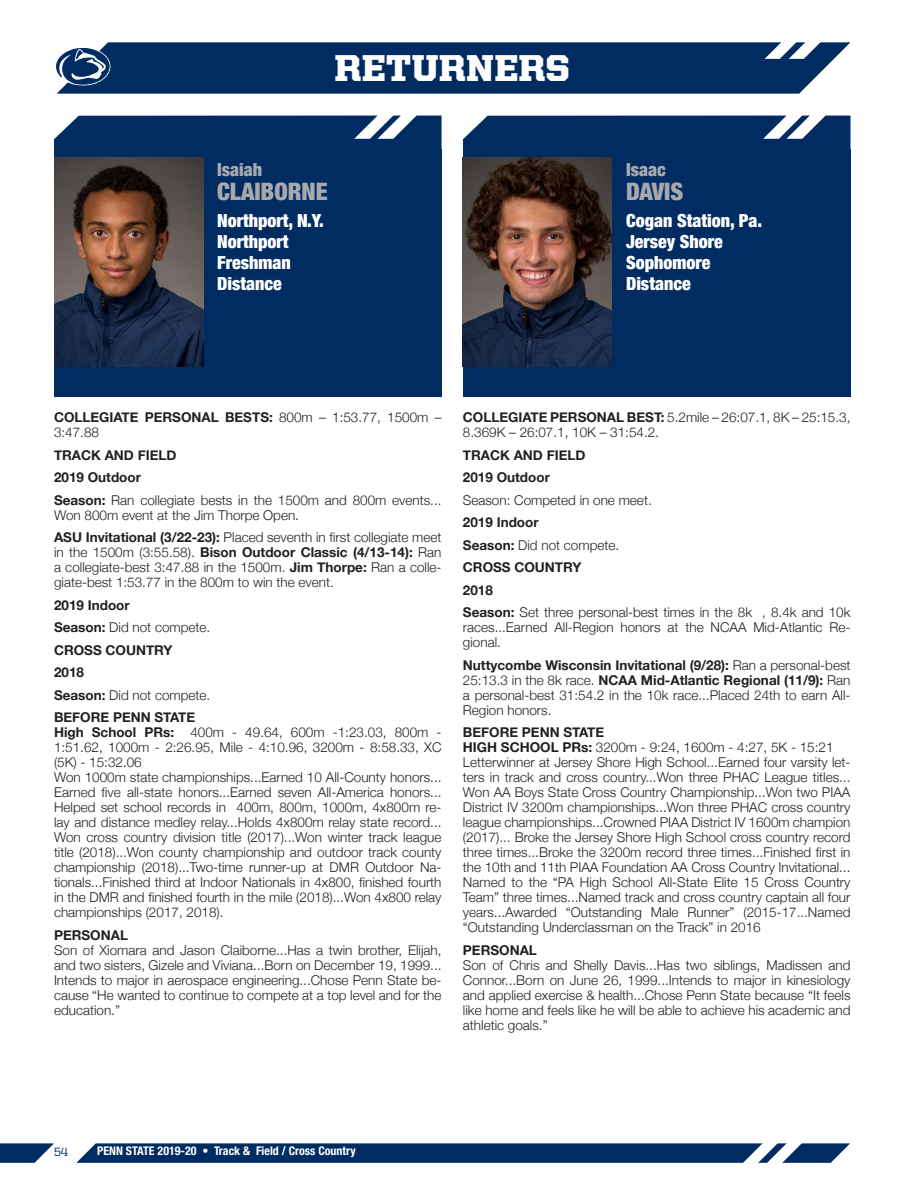
<style>
.page{position:relative;width:918px;height:1188px;background:#fff}
.page>*{position:absolute;margin:0;border:0;box-sizing:border-box;transform-origin:0 0}
._13_Stat_Column_Text{font:900 37.5px "United Serif Reg";color:#fff}
.t1{font:900 condensed 24px "Helvetica Neue";color:#a8a9ad}
.t2{font:900 condensed 18px "Helvetica Neue";color:#fff}
.t3{font:900 condensed 18px "Helvetica Neue";color:#a8a9ad}
.t4{font:300 13.5px/15px "Helvetica Neue";color:#231f20;text-align:justify}
.t5{font:700 13.5px "Helvetica Neue";color:#231f20}
.t6{font:700 condensed 12px "Helvetica Neue LT Pro";color:#fff}
.t7{font:500 12px "United Serif Reg";color:#002c62}
.s1{font-weight:700}
</style>
<div class="page">
<svg style="left:0;top:1143px;width:54px;height:20px"></svg>
<svg style="left:76px;top:1143px;width:774px;height:20px;background:#173f70"></svg>
<svg style="left:56px;top:42px;width:794px;height:52px;background:#143c6e"></svg>
<div style="left:54px;top:149px;width:388px;height:247px;background:#002c62"></div>
<svg style="left:54px;top:116px;width:388px;height:33px;background:#133c6e"></svg>
<img style="left:54px;top:157px;width:149px;height:210px">
<div style="left:463px;top:149px;width:387px;height:247px;background:#002c62"></div>
<svg style="left:463px;top:116px;width:388px;height:33px;background:#133c6e"></svg>
<img style="left:463px;top:157px;width:149px;height:210px">
<p class="_13_Stat_Column_Text" style="left:334px;top:47px;width:237px">RETURNERS</p>
<p class="t3" style="left:217px;top:159px;width:47px">Isaiah</p>
<p class="t1" style="left:217px;top:177px;width:112px">CLAIBORNE</p>
<p class="t2" style="left:217px;top:210px;width:108px">Northport, N.Y.</p>
<p class="t2" style="left:217px;top:231px;width:73px">Northport</p>
<p class="t2" style="left:217px;top:252px;width:75px">Freshman</p>
<p class="t2" style="left:217px;top:273px;width:66px">Distance</p>
<p class="t3" style="left:626px;top:159px;width:41px">Isaac</p>
<p class="t1" style="left:626px;top:177px;width:59px">DAVIS</p>
<p class="t2" style="left:626px;top:210px;width:138px">Cogan Station, Pa.</p>
<p class="t2" style="left:626px;top:231px;width:98px">Jersey Shore</p>
<p class="t2" style="left:626px;top:252px;width:86px">Sophomore</p>
<p class="t2" style="left:626px;top:273px;width:66px">Distance</p>
<p class="t4" style="left:54px;top:410px;width:389px"><span class="s1">COLLEGIATE PERSONAL BESTS:</span> 800m – 1:53.77, 1500m –<br>3:47.88</p>
<p class="t5" style="left:54px;top:447px;width:124px">TRACK AND FIELD</p>
<p class="t5" style="left:54px;top:469px;width:89px">2019 Outdoor</p>
<p class="t4" style="left:54px;top:492px;width:389px"><span class="s1">Season:</span> Ran collegiate bests in the 1500m and 800m events...<br>Won 800m event at the Jim Thorpe Open.</p>
<p class="t4" style="left:54px;top:530px;width:389px"><span class="s1">ASU Invitational (3/22-23):</span> Placed seventh in first collegiate meet in the 1500m (3:55.58). <span class="s1">Bison Outdoor Classic (4/13-14):</span> Ran a collegiate-best 3:47.88 in the 1500m. <span class="s1">Jim Thorpe:</span> Ran a colle&shy;giate-best 1:53.77 in the 800m to win the event.</p>
<p class="t5" style="left:54px;top:597px;width:77px">2019 Indoor</p>
<p class="t4" style="left:54px;top:620px;width:158px"><span class="s1">Season:</span> Did not compete.</p>
<p class="t5" style="left:54px;top:642px;width:120px">CROSS COUNTRY</p>
<p class="t5" style="left:54px;top:664px;width:32px">2018</p>
<p class="t4" style="left:54px;top:687px;width:158px"><span class="s1">Season:</span> Did not compete.</p>
<p class="t5" style="left:54px;top:709px;width:143px">BEFORE PENN STATE</p>
<p class="t4" style="left:54px;top:725px;width:389px"><span class="s1">High School PRs:</span> 400m - 49.64, 600m -1:23.03, 800m - 1:51.62, 1000m - 2:26.95, Mile - 4:10.96, 3200m - 8:58.33, XC (5K) - 15:32.06</p>
<p class="t4" style="left:54px;top:770px;width:389px">Won 1000m state championships...Earned 10 All-County honors...<br>Earned five all-state honors...Earned seven All-America honors...<br>Helped set school records in 400m, 800m, 1000m, 4x800m re&shy;lay and distance medley relay...Holds 4x800m relay state record...<br>Won cross country division title (2017)...Won winter track league title (2018)...Won county championship and outdoor track county championship (2018)...Two-time runner-up at DMR Outdoor Na&shy;tionals...Finished third at Indoor Nationals in 4x800, finished fourth in the DMR and finished fourth in the mile (2018)...Won 4x800 relay championships (2017, 2018).</p>
<p class="t5" style="left:54px;top:927px;width:76px">PERSONAL</p>
<p class="t4" style="left:54px;top:942px;width:389px">Son of Xiomara and Jason Claiborne...Has a twin brother, Elijah, and two sisters, Gizele and Viviana...Born on December 19, 1999...<br>Intends to major in aerospace engineering...Chose Penn State be&shy;cause “He wanted to continue to compete at a top level and for the education.”</p>
<p class="t4" style="left:463px;top:410px;width:389px"><span class="s1">COLLEGIATE PERSONAL BEST:</span> 5.2mile – 26:07.1, 8K – 25:15.3,<br>8.369K – 26:07.1, 10K – 31:54.2.</p>
<p class="t5" style="left:463px;top:447px;width:124px">TRACK AND FIELD</p>
<p class="t5" style="left:463px;top:469px;width:89px">2019 Outdoor</p>
<p class="t4" style="left:463px;top:492px;width:190px">Season: Competed in one meet.</p>
<p class="t5" style="left:463px;top:514px;width:77px">2019 Indoor</p>
<p class="t4" style="left:463px;top:537px;width:158px"><span class="s1">Season:</span> Did not compete.</p>
<p class="t5" style="left:463px;top:559px;width:120px">CROSS COUNTRY</p>
<p class="t5" style="left:463px;top:582px;width:32px">2018</p>
<p class="t4" style="left:463px;top:605px;width:389px"><span class="s1">Season:</span> Set three personal-best times in the 8k , 8.4k and 10k races...Earned All-Region honors at the NCAA Mid-Atlantic Re&shy;gional.</p>
<p class="t4" style="left:463px;top:657px;width:389px"><span class="s1">Nuttycombe Wisconsin Invitational (9/28):</span> Ran a personal-best 25:13.3 in the 8k race. <span class="s1">NCAA Mid-Atlantic Regional (11/9):</span> Ran a personal-best 31:54.2 in the 10k race...Placed 24th to earn All-Region honors.</p>
<p class="t5" style="left:463px;top:724px;width:143px">BEFORE PENN STATE</p>
<p class="t4" style="left:463px;top:740px;width:372px"><span class="s1">HIGH SCHOOL PRs:</span> 3200m - 9:24, 1600m - 4:27, 5K - 15:21</p>
<p class="t4" style="left:463px;top:755px;width:389px">Letterwinner at Jersey Shore High School...Earned four varsity let&shy;ters in track and cross country...Won three PHAC League titles...<br>Won AA Boys State Cross Country Championship...Won two PIAA District IV 3200m championships...Won three PHAC cross country league championships...Crowned PIAA District IV 1600m champion (2017)... Broke the Jersey Shore High School cross country record three times...Broke the 3200m record three times...Finished first in the 10th and 11th PIAA Foundation AA Cross Country Invitational...<br>Named to the “PA High School All-State Elite 15 Cross Country Team” three times...Named track and cross country captain all four years...Awarded “Outstanding Male Runner” (2015-17...Named “Outstanding Underclassman on the Track” in 2016</p>
<p class="t5" style="left:463px;top:942px;width:76px">PERSONAL</p>
<p class="t4" style="left:463px;top:957px;width:389px">Son of Chris and Shelly Davis...Has two siblings, Madissen and Connor...Born on June 26, 1999...Intends to major in kinesiology and applied exercise &amp; health...Chose Penn State because “It feels like home and feels like he will be able to achieve his academic and athletic goals.”</p>
<p class="t7" style="left:54px;top:1145px;width:16px">54</p>
<p class="t6" style="left:97px;top:1144px;width:260px">PENN STATE 2019-20 • Track &amp; Field / Cross Country</p>
</div>
